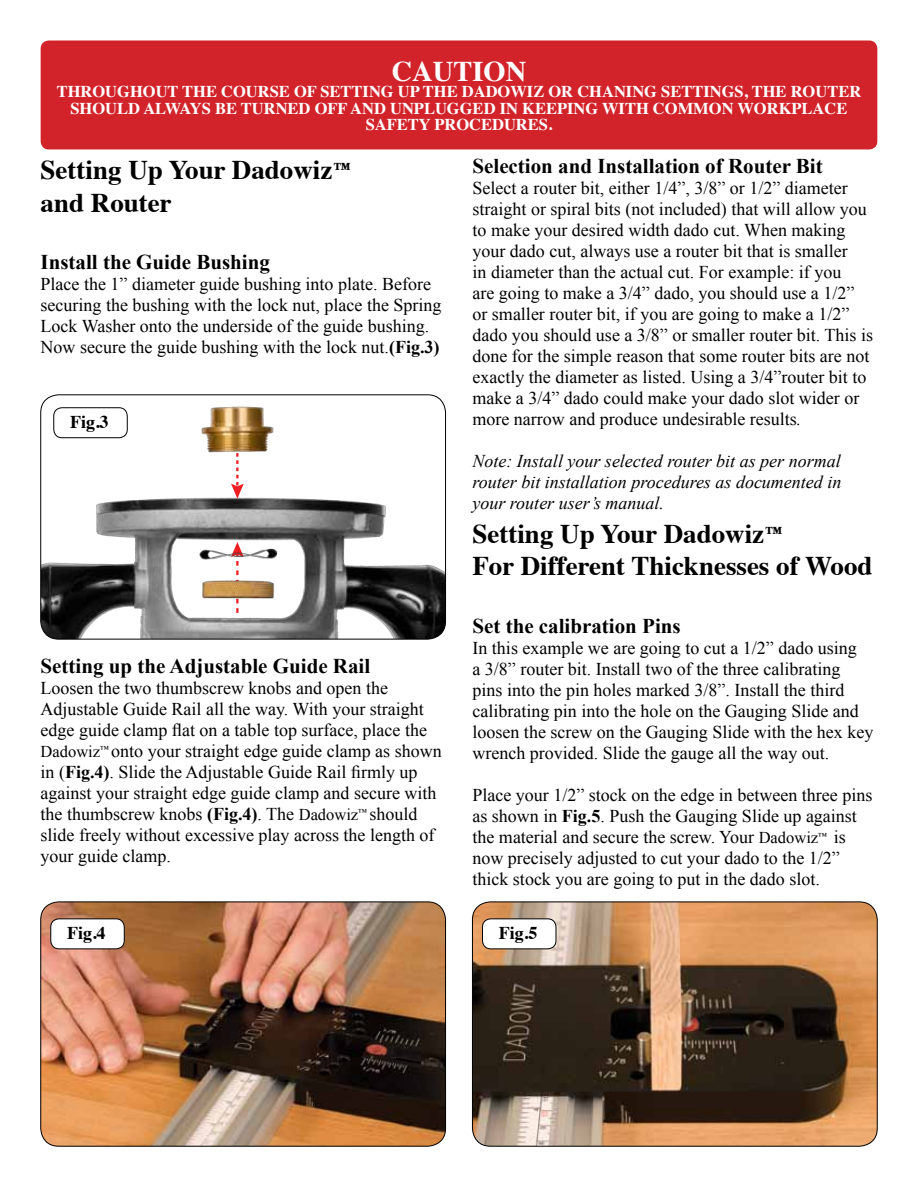
<style>
.page{position:relative;width:918px;height:1188px;background:#fff}
.page>*{position:absolute;margin:0;border:0;box-sizing:border-box;transform-origin:0 0}
.t1{font:700 28.5px "Times";color:#fff}
.t2{font:700 27px/32.4px "Times";color:#000}
.t3{font:700 21px "Times New Roman";color:#000}
.t4{font:18px/21px "Times New Roman";color:#000}
.t5{font:italic 18px/21px "Times New Roman";color:#000;text-align:justify}
.t6{font:700 18px "Times";color:#000}
.t7{font:700 16.5px/16.5px "Times";color:#fff;text-align:center}
.s1{font-size:19.5px}
.s2{font-weight:700}
.s3{font-size:16.5px}
.s4{font-style:italic}
</style>
<div class="page">
<img style="left:472px;top:902px;width:405px;height:244px">
<div style="left:472px;top:902px;width:405px;height:244px;border:1px solid #000;border-radius:18px"></div>
<img style="left:41px;top:395px;width:405px;height:244px">
<svg style="left:231px;top:453px;width:13px;height:46px"></svg>
<div style="left:41px;top:395px;width:405px;height:244px;border:1px solid #000;border-radius:18px"></div>
<div style="left:482px;top:919px;width:74px;height:30px;background:#fff;border-radius:8px"></div>
<div style="left:482px;top:918px;width:74px;height:31px;border:1px solid #000;border-radius:8px"></div>
<img style="left:41px;top:902px;width:405px;height:244px">
<div style="left:41px;top:902px;width:405px;height:244px;border:1px solid #000;border-radius:18px"></div>
<div style="left:51px;top:919px;width:73px;height:30px;background:#fff;border-radius:8px"></div>
<div style="left:50px;top:918px;width:75px;height:31px;border:1px solid #000;border-radius:8px"></div>
<div style="left:54px;top:408px;width:73px;height:30px;background:#fff;border-radius:8px"></div>
<div style="left:53px;top:407px;width:75px;height:31px;border:1px solid #000;border-radius:8px"></div>
<div style="left:41px;top:40px;width:836px;height:109px;background:#d2232a;border-radius:8px"></div>
<h1 class="t1" style="left:392px;top:44px;width:136px">CAUTION</h1>
<p class="t7" style="left:57px;top:82px;width:806px">THROUGHOUT THE COURSE OF SETTING UP THE DADOWIZ OR CHANING SETTINGS, THE ROUTER<br>SHOULD ALWAYS BE TURNED OFF AND UNPLUGGED IN KEEPING WITH COMMON WORKPLACE<br>SAFETY PROCEDURES.</p>
<h2 class="t2" style="left:41px;top:151px;width:313px">Setting Up Your Dadowiz<span class="s1">™ </span>and Router</h2>
<p class="t3" style="left:41px;top:250px;width:231px">Install the Guide Bushing</p>
<p class="t4" style="left:41px;top:273px;width:402px">Place the 1” diameter guide bushing into plate. Before securing the bushing with the lock nut, place the Spring Lock Washer onto the underside of the guide bushing.<br>Now secure the guide bushing with the lock nut.<span class="s2">(Fig.3)</span></p>
<p class="t6" style="left:70px;top:405px;width:40px">Fig.3</p>
<p class="t3" style="left:41px;top:654px;width:331px">Setting up the Adjustable Guide Rail</p>
<p class="t4" style="left:41px;top:677px;width:403px">Loosen the two thumbscrew knobs and open the Adjustable Guide Rail all the way. With your straight edge guide clamp flat on a table top surface, place the <span class="s3">Dadowiz</span><sup>™</sup> onto your straight edge guide clamp as shown in (<span class="s2">Fig.4)</span>. Slide the Adjustable Guide Rail firmly up against your straight edge guide clamp and secure with the thumbscrew knobs <span class="s2">(Fig.4)</span>. The <span class="s3">Dadowiz</span><sup>™</sup> should slide freely without excessive play across the length of your guide clamp.</p>
<p class="t3" style="left:472px;top:154px;width:352px">Selection and Installation of Router Bit</p>
<p class="t4" style="left:472px;top:177px;width:402px">Select a router bit, either 1/4”, 3/8” or 1/2” diameter straight or spiral bits (not included) that will allow you to make your desired width dado cut. When making your dado cut, always use a router bit that is smaller<br>in diameter than the actual cut. For example: if you<br>are going to make a 3/4” dado, you should use a 1/2” or smaller router bit, if you are going to make a 1/2” dado you should use a 3/8” or smaller router bit. This is done for the simple reason that some router bits are not exactly the diameter as listed. Using a 3/4”router bit to make a 3/4” dado could make your dado slot wider or more narrow and produce undesirable results<span class="s4">.</span></p>
<p class="t5" style="left:472px;top:451px;width:370px">Note: Install your selected router bit as per normal router bit installation procedures as documented in your router user’s manual.</p>
<h2 class="t2" style="left:472px;top:515px;width:402px">Setting Up Your Dadowiz<span class="s1">™<br></span>For Different Thicknesses of Wood</h2>
<p class="t3" style="left:472px;top:614px;width:210px">Set the calibration Pins</p>
<p class="t4" style="left:472px;top:637px;width:402px">In this example we are going to cut a 1/2” dado using<br>a 3/8” router bit. Install two of the three calibrating pins into the pin holes marked 3/8”. Install the third calibrating pin into the hole on the Gauging Slide and loosen the screw on the Gauging Slide with the hex key wrench provided. Slide the gauge all the way out.</p>
<p class="t4" style="left:472px;top:784px;width:401px">Place your 1/2” stock on the edge in between three pins as shown in <span class="s2">Fig.5</span>. Push the Gauging Slide up against the material and secure the screw. Your <span class="s3">Dadowiz</span><sup>™</sup> is now precisely adjusted to cut your dado to the 1/2” thick stock you are going to put in the dado slot.</p>
<p class="t6" style="left:67px;top:916px;width:40px">Fig.4</p>
<p class="t6" style="left:499px;top:916px;width:40px">Fig.5</p>
</div>
